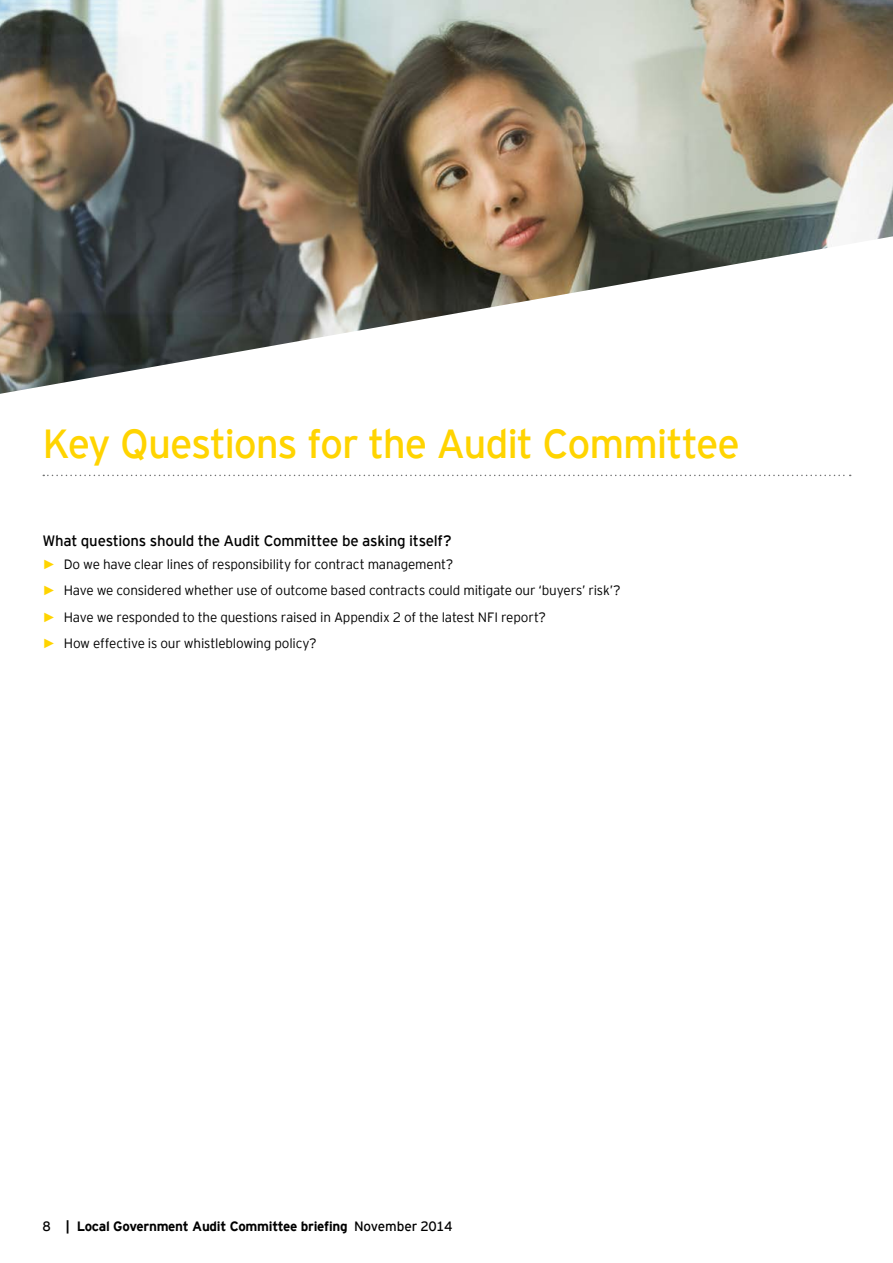
<style>
.page{position:relative;width:893px;height:1263px;background:#fff}
.page>*{position:absolute;margin:0;border:0;box-sizing:border-box;transform-origin:0 0}
.t1{font:40.5px "EY Interstate";letter-spacing:-.03em;color:#ffd400}
.t2{font:15px "EY Interstate";letter-spacing:-.015em;color:#000}
.t3{font:300 13.5px/26.5px "EY Interstate";letter-spacing:-.015em;color:#000}
.t4{font:700 13.5px "EY Interstate";letter-spacing:-.02em;color:#000}
.s1{font-family:"Arial";font-weight:700;color:#ffd400}
.s2{font-weight:400}
</style>
<div class="page">
<img style="left:0;top:0;width:893px;height:394px">
<svg style="left:43px;top:475px;width:808px;height:1px"></svg>
<h1 class="t1" style="left:43px;top:414px;width:699px">Key Questions for the Audit Committee</h1>
<p class="t2" style="left:43px;top:530px;width:411px">What questions should the Audit Committee be asking itself?</p>
<p class="t3" style="left:43px;top:550px;width:580px"><span class="s1">►</span> Do we have clear lines of responsibility for contract management?<br><span class="s1">►</span> Have we considered whether use of outcome based contracts could mitigate our ‘buyers’ risk’? <span class="s1">►</span> Have we responded to the questions raised in Appendix 2 of the latest NFI report?<br><span class="s1">►</span> How effective is our whistleblowing policy?</p>
<p class="t4" style="left:43px;top:1217px;width:411px"><span class="s2">8</span> | Local Government Audit Committee briefing <span class="s2">November 2014</span></p>
</div>
